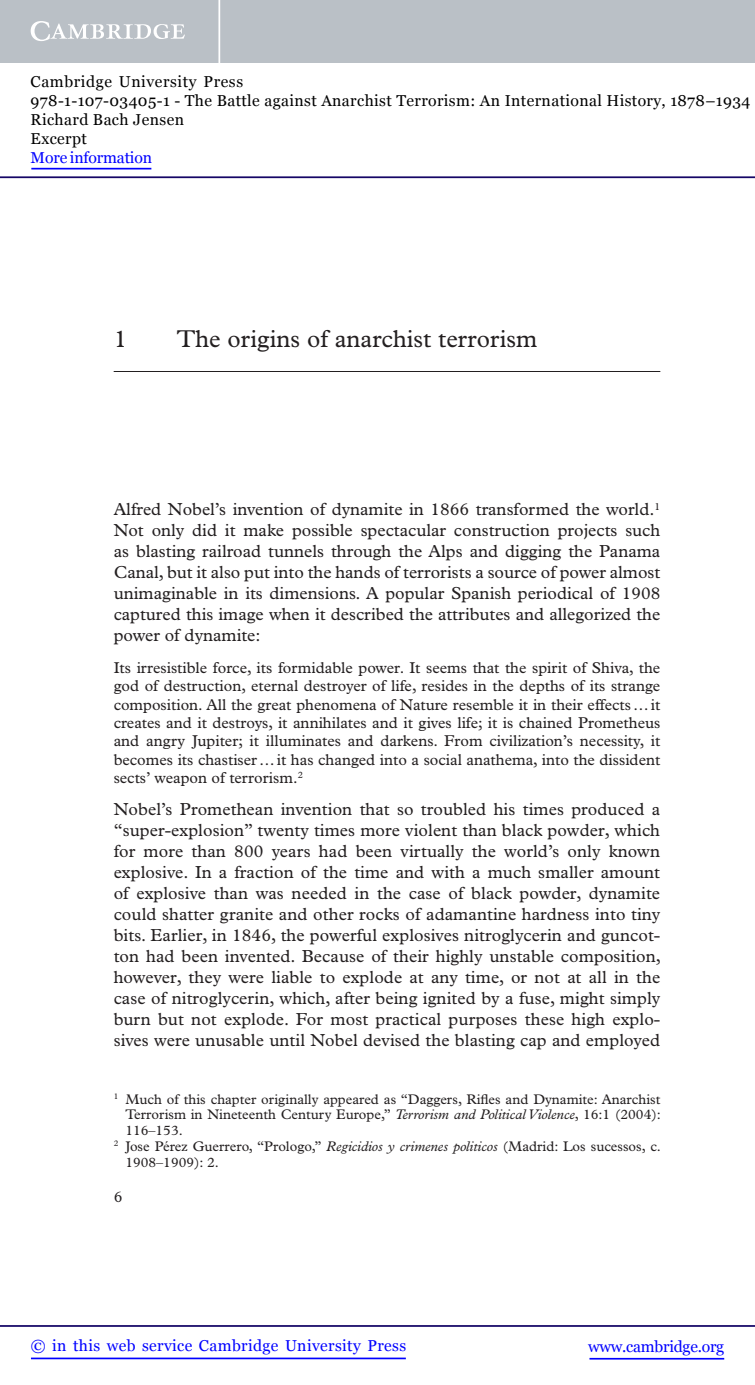
<style>
.page{position:relative;width:755px;height:1385px;background:#fff}
.page>*{position:absolute;margin:0;border:0;box-sizing:border-box;transform-origin:0 0}
.t1{font:24.5px "Plantin Std";color:#231f20}
.t2{font:17.5px/21px "Plantin Std";color:#231f20;text-align:justify}
.t3{font:15.75px/18.4px "Plantin Std";color:#231f20;text-align:justify}
.t4{font:15.75px/18.9px "Georgia";letter-spacing:.025em;color:#000}
.t5{font:15.75px "Georgia";letter-spacing:.025em;color:#00f}
.t6{font:15.75px "Georgia";letter-spacing:-.015em;color:#00f}
.t7{font:15.75px "Georgia";letter-spacing:-.01em;color:#00f}
.t8{font:14px "Plantin Std";color:#231f20}
.s1{font-style:italic}
</style>
<div class="page">
<hr style="left:114px;top:371px;width:546px;height:1px;background:#231f20">
<hr style="left:589px;top:1358px;width:134px;height:1px;background:#00f">
<hr style="left:0;top:1325px;width:754px;height:2px;background:#150666">
<hr style="left:31px;top:1357px;width:374px;height:2px;background:#00f">
<div style="left:0;top:0;width:754px;height:63px;background:#bac0c6"></div>
<svg style="left:31px;top:21px;width:154px;height:20px"></svg>
<hr style="left:218px;top:0;width:2px;height:63px;background:#fff">
<hr style="left:0;top:176px;width:754px;height:2px;background:#150666">
<hr style="left:31px;top:168px;width:120px;height:1px;background:#00f">
<p class="t4" style="left:31px;top:72px;width:720px">Cambridge University Press<br>978-1-107-03405-1 - The Battle against Anarchist Terrorism: An International History, 1878–1934<br>Richard Bach Jensen<br>Excerpt</p>
<p class="t7" style="left:31px;top:148px;width:123px">More information</p>
<h1 class="t1" style="left:114px;top:331px;width:15px">1</h1>
<h1 class="t1" style="left:177px;top:331px;width:362px">The origins of anarchist terrorism</h1>
<p class="t2" style="left:114px;top:500px;width:548px">Alfred Nobel ’s invention of dynamite in 1866 transformed the world. <sup>1<br></sup>Not only did it make possible spectacular construction projects such as blasting railroad tunnels through the Alps and digging the Panama Canal, but it also put into the hands of terrorists a source of power almost unimaginable in its dimensions. A popular Spanish periodical of 1908 captured this image when it described the attributes and allegorized the power of dynamite:</p>
<p class="t3" style="left:114px;top:660px;width:548px">Its irresistible force, its formidable power. It seems that the spirit of Shiva, the god of destruction, eternal destroyer of life, resides in the depths of its strange composition. All the great phenomena of Nature resemble it in their effects … it creates and it destroys, it annihilates and it gives life; it is chained Prometheus and angry Jupiter; it illuminates and darkens. From civilization’s necessity, it becomes its chastiser … it has changed into a social anathema, into the dissident sects’ weapon of terrorism. <sup>2</sup></p>
<p class="t2" style="left:114px;top:800px;width:548px">Nobel’s Promethean invention that so troubled his times produced a “super-explosion” twenty times more violent than black powder, which for more than 800 years had been virtually the world’s only known explosive. In a fraction of the time and with a much smaller amount of explosive than was needed in the case of black powder, dynamite could shatter granite and other rocks of adamantine hardness into tiny bits. Earlier, in 1846, the powerful explosives nitroglycerin and guncot&shy;ton had been invented. Because of their highly unstable composition, however, they were liable to explode at any time, or not at all in the case of nitroglycerin, which, after being ignited by a fuse, might simply burn but not explode. For most practical purposes these high explo&shy;sives were unusable until Nobel devised the blasting cap and employed</p>
<p class="t8" style="left:114px;top:1094px;width:548px"><sup>1</sup> Much of this chapter originally appeared as “Daggers, Rifles and Dynamite: Anarchist</p>
<p class="t8" style="left:125px;top:1109px;width:536px">Terrorism in Nineteenth Century Europe,” <span class="s1">Terrorism and Political Violence</span>, 16:1 (2004):</p>
<p class="t8" style="left:125px;top:1125px;width:59px">116–153.</p>
<p class="t8" style="left:114px;top:1141px;width:548px"><sup>2</sup> Jose P é rez Guerrero , “Prologo,” <span class="s1">Regicidios y crimenes politicos</span> ( Madrid : Los sucessos, c.</p>
<p class="t8" style="left:125px;top:1157px;width:95px">1908 –1909): 2 .</p>
<p class="t3" style="left:114px;top:1188px;width:10px">6</p>
<p class="t5" style="left:31px;top:1337px;width:376px">© in this web service Cambridge University Press</p>
<p class="t6" style="left:587px;top:1337px;width:137px">www.cambridge.org</p>
</div>
